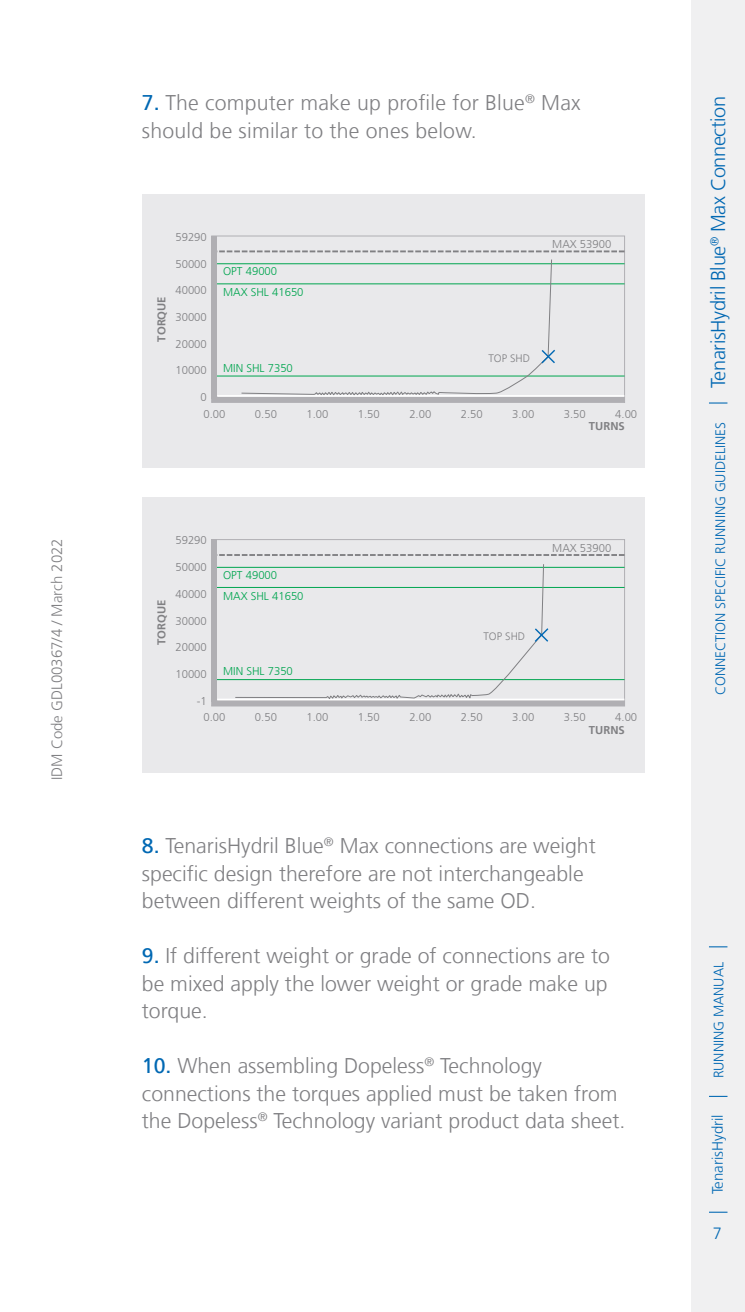
<style>
.page{position:relative;width:745px;height:1312px;background:#fff}
.page>*{position:absolute;margin:0;border:0;box-sizing:border-box;transform-origin:0 0}
.Txt_frutiger_numerad{font:300 21.25px/27.5px "Frutiger";color:#808083}
.t1{font:300 20px "Frutiger";letter-spacing:-.02em;color:#0168b3}
.t2{font:300 16.25px "Frutiger";color:#0168b3}
.t3{font:300 15px "Frutiger";color:#808083}
.t4{font:300 15px "Frutiger";color:#0168b3}
.t5{font:300 13.75px "Frutiger";color:#0168b3}
.t6{font:300 11.25px "Frutiger";color:#808083}
.t7{font:300 11.25px "Frutiger";color:#00a54f}
.t8{font:700 11.25px "Frutiger";color:#808083}
.t9{font:300 10.75px "Frutiger";color:#808083}
.s1{font-weight:400;color:#0168b3}
</style>
<div class="page">
<div style="left:690px;top:0;width:54px;height:1311px;background:#f0f0f1"></div>
<svg style="left:709px;top:1211px;width:18px;height:1px"></svg>
<svg style="left:709px;top:1095px;width:18px;height:1px"></svg>
<svg style="left:709px;top:402px;width:18px;height:1px"></svg>
<svg style="left:709px;top:946px;width:18px;height:1px"></svg>
<div style="left:142px;top:194px;width:502px;height:273px;background:#e9e9eb"></div>
<hr style="left:216px;top:283px;width:408px;height:1px;background:#00a54f">
<hr style="left:216px;top:375px;width:408px;height:1px;background:#00a54f">
<hr style="left:215px;top:263px;width:409px;height:1px;background:#00a54f">
<svg style="left:217px;top:250px;width:407px;height:2px"></svg>
<div style="left:212px;top:396px;width:412px;height:6px;background:#b0afb3"></div>
<hr style="left:217px;top:395px;width:407px;height:2px;background:#fff">
<div style="left:212px;top:236px;width:5px;height:162px;background:#b0afb3"></div>
<svg style="left:240px;top:259px;width:312px;height:137px"></svg>
<svg style="left:539px;top:348px;width:16px;height:17px"></svg>
<div style="left:142px;top:497px;width:502px;height:275px;background:#e9e9eb"></div>
<div style="left:211px;top:539px;width:413px;height:167px;border:1px solid #b0afb3"></div>
<hr style="left:216px;top:587px;width:408px;height:1px;background:#00a54f">
<hr style="left:216px;top:679px;width:408px;height:1px;background:#00a54f">
<hr style="left:215px;top:566px;width:409px;height:1px;background:#00a54f">
<svg style="left:217px;top:554px;width:407px;height:2px"></svg>
<div style="left:212px;top:700px;width:412px;height:5px;background:#b0afb3"></div>
<hr style="left:217px;top:698px;width:407px;height:2px;background:#fff">
<div style="left:212px;top:539px;width:5px;height:162px;background:#b0afb3"></div>
<svg style="left:234px;top:564px;width:310px;height:137px"></svg>
<svg style="left:533px;top:626px;width:16px;height:17px"></svg>
<p class="t3" style="left:48px;top:780px;width:243px;rotate:-90deg">IDM Code GDL00367/4 / March 2022</p>
<p class="Txt_frutiger_numerad" style="left:142px;top:89px;width:440px"><span class="s1">7.</span> The computer make up profile for Blue<sup>®</sup> Max should be similar to the ones below.</p>
<p class="t8" style="left:155px;top:341px;width:47px;rotate:-90deg">TORQUE</p>
<p class="t6" style="left:175px;top:230px;width:33px">59290</p>
<p class="t6" style="left:175px;top:257px;width:33px">50000</p>
<p class="t6" style="left:175px;top:284px;width:33px">40000</p>
<p class="t6" style="left:175px;top:310px;width:33px">30000</p>
<p class="t6" style="left:175px;top:337px;width:33px">20000</p>
<p class="t6" style="left:175px;top:364px;width:33px">10000</p>
<p class="t6" style="left:200px;top:391px;width:8px">0</p>
<p class="t7" style="left:223px;top:265px;width:56px">OPT 49000</p>
<p class="t7" style="left:223px;top:286px;width:82px">MAX SHL 41650</p>
<p class="t7" style="left:223px;top:361px;width:71px">MIN SHL 7350</p>
<p class="t6" style="left:552px;top:238px;width:61px">MAX 53900</p>
<p class="t9" style="left:488px;top:352px;width:43px">TOP SHD</p>
<p class="t6" style="left:203px;top:407px;width:23px">0.00</p>
<p class="t6" style="left:255px;top:407px;width:23px">0.50</p>
<p class="t6" style="left:306px;top:407px;width:23px">1.00</p>
<p class="t6" style="left:357px;top:407px;width:23px">1.50</p>
<p class="t6" style="left:409px;top:407px;width:23px">2.00</p>
<p class="t6" style="left:460px;top:407px;width:23px">2.50</p>
<p class="t6" style="left:512px;top:407px;width:23px">3.00</p>
<p class="t6" style="left:563px;top:407px;width:23px">3.50</p>
<p class="t6" style="left:615px;top:407px;width:23px">4.00</p>
<p class="t8" style="left:588px;top:420px;width:37px">TURNS</p>
<p class="t8" style="left:155px;top:645px;width:47px;rotate:-90deg">TORQUE</p>
<p class="t6" style="left:175px;top:534px;width:33px">59290</p>
<p class="t6" style="left:175px;top:560px;width:33px">50000</p>
<p class="t6" style="left:175px;top:587px;width:33px">40000</p>
<p class="t6" style="left:175px;top:614px;width:33px">30000</p>
<p class="t6" style="left:175px;top:641px;width:33px">20000</p>
<p class="t6" style="left:175px;top:667px;width:33px">10000</p>
<p class="t6" style="left:197px;top:694px;width:12px">-1</p>
<p class="t7" style="left:223px;top:568px;width:56px">OPT 49000</p>
<p class="t7" style="left:223px;top:589px;width:82px">MAX SHL 41650</p>
<p class="t7" style="left:223px;top:664px;width:71px">MIN SHL 7350</p>
<p class="t6" style="left:552px;top:541px;width:61px">MAX 53900</p>
<p class="t9" style="left:483px;top:629px;width:43px">TOP SHD</p>
<p class="t6" style="left:203px;top:711px;width:23px">0.00</p>
<p class="t6" style="left:255px;top:711px;width:23px">0.50</p>
<p class="t6" style="left:306px;top:711px;width:23px">1.00</p>
<p class="t6" style="left:357px;top:711px;width:23px">1.50</p>
<p class="t6" style="left:409px;top:711px;width:23px">2.00</p>
<p class="t6" style="left:460px;top:711px;width:23px">2.50</p>
<p class="t6" style="left:512px;top:711px;width:23px">3.00</p>
<p class="t6" style="left:563px;top:711px;width:23px">3.50</p>
<p class="t6" style="left:615px;top:711px;width:23px">4.00</p>
<p class="t8" style="left:588px;top:723px;width:37px">TURNS</p>
<p class="Txt_frutiger_numerad" style="left:142px;top:832px;width:455px"><span class="s1">8.</span> TenarisHydril Blue<sup>®</sup> Max connections are weight specific design therefore are not interchangeable between different weights of the same OD.</p>
<p class="Txt_frutiger_numerad" style="left:142px;top:942px;width:469px;text-align:justify"><span class="s1">9.</span> If different weight or grade of connections are to be mixed apply the lower weight or grade make up torque.</p>
<p class="Txt_frutiger_numerad" style="left:142px;top:1052px;width:484px"><span class="s1">10.</span> When assembling Dopeless<sup>®</sup> Technology connections the torques applied must be taken from the Dopeless<sup>®</sup> Technology variant product data sheet.</p>
<p class="t1" style="left:706px;top:388px;width:293px;rotate:-90deg">TenarisHydril Blue<sup>®</sup> Max Connection</p>
<p class="t5" style="left:712px;top:695px;width:274px;rotate:-90deg">CONNECTION SPECIFIC RUNNING GUIDELINES</p>
<p class="t5" style="left:710px;top:1078px;width:118px;rotate:-90deg">RUNNING MANUAL</p>
<p class="t4" style="left:708px;top:1194px;width:81px;rotate:-90deg">TenarisHydril</p>
<p class="t2" style="left:712px;top:1223px;width:11px">7</p>
</div>
